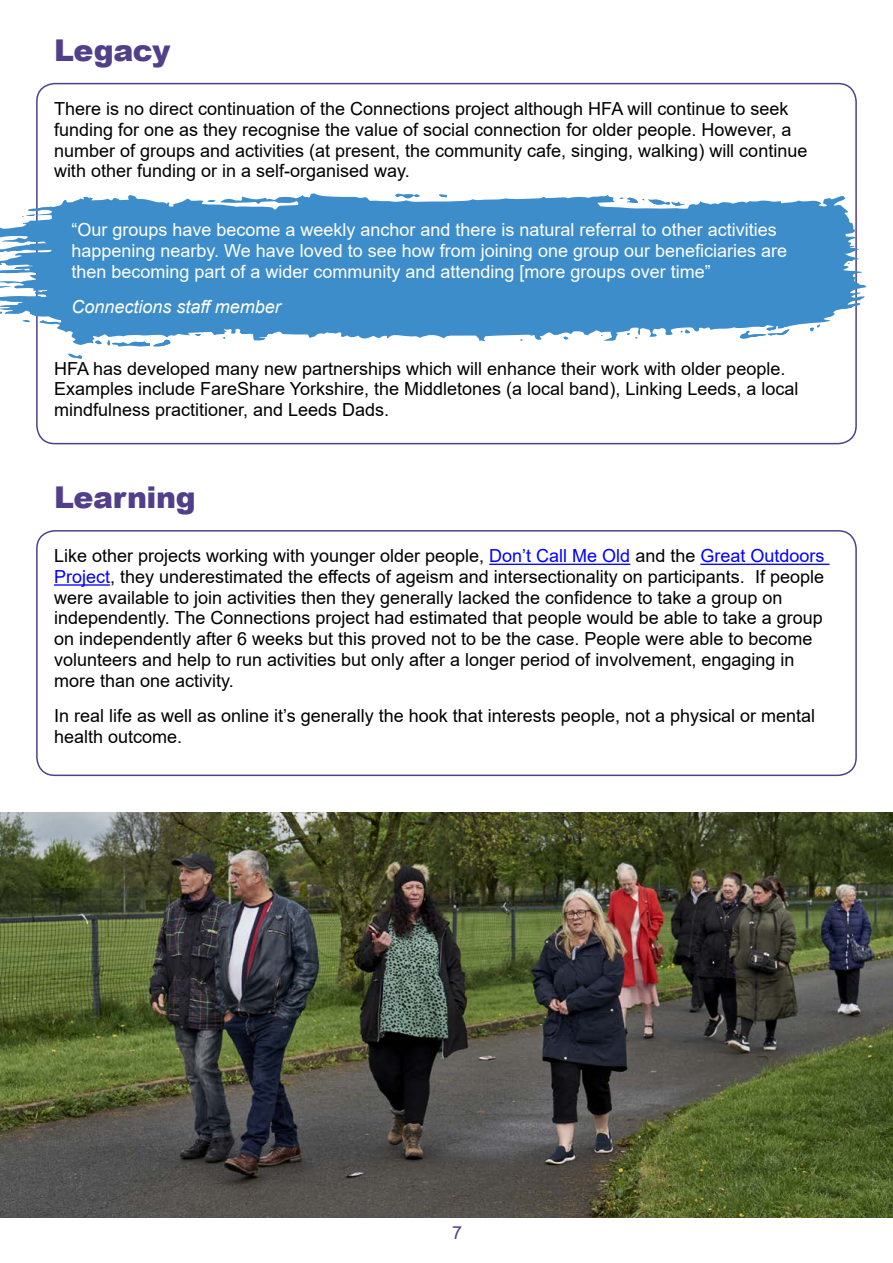
<style>
.page{position:relative;width:893px;height:1263px;background:#fff}
.page>*{position:absolute;margin:0;border:0;box-sizing:border-box;transform-origin:0 0}
.t1{font:900 30px "Arial";letter-spacing:-.015em;color:#513f89}
.t2{font:18px/20.7px "Arial";color:#000}
.t3{font:18px/20.7px "Arial";color:#fff}
.t4{font:italic 18px "Arial";color:#fff}
.t5{font:18px "Arial";color:#513f89}
.s1{color:#00f}
</style>
<div class="page">
<div style="left:36px;top:530px;width:821px;height:246px;border:2px solid #513f89;border-radius:18px"></div>
<hr style="left:489px;top:564px;width:141px;height:1px;background:#00f">
<hr style="left:700px;top:564px;width:129px;height:1px;background:#00f">
<hr style="left:54px;top:584px;width:56px;height:2px;background:#00f">
<img style="left:0;top:812px;width:893px;height:405px">
<svg style="left:0;top:192px;width:866px;height:167px;fill:#3e8dcb"></svg>
<svg style="left:68px;top:353px;width:14px;height:6px"></svg>
<svg style="left:39px;top:320px;width:17px;height:5px"></svg>
<svg style="left:439px;top:194px;width:8px;height:4px"></svg>
<svg style="left:847px;top:246px;width:9px;height:4px"></svg>
<svg style="left:395px;top:192px;width:25px;height:7px"></svg>
<svg style="left:207px;top:200px;width:9px;height:2px"></svg>
<svg style="left:22px;top:320px;width:8px;height:3px"></svg>
<svg style="left:564px;top:336px;width:4px;height:4px"></svg>
<svg style="left:95px;top:340px;width:76px;height:7px"></svg>
<svg style="left:810px;top:324px;width:10px;height:7px"></svg>
<svg style="left:740px;top:323px;width:49px;height:16px"></svg>
<svg style="left:680px;top:330px;width:10px;height:3px"></svg>
<svg style="left:620px;top:197px;width:65px;height:9px"></svg>
<svg style="left:627px;top:329px;width:13px;height:10px"></svg>
<svg style="left:601px;top:335px;width:14px;height:6px"></svg>
<svg style="left:843px;top:295px;width:17px;height:14px"></svg>
<svg style="left:22px;top:207px;width:30px;height:11px"></svg>
<svg style="left:845px;top:259px;width:8px;height:5px"></svg>
<svg style="left:344px;top:207px;width:14px;height:5px"></svg>
<svg style="left:137px;top:324px;width:11px;height:6px"></svg>
<svg style="left:509px;top:325px;width:45px;height:5px"></svg>
<svg style="left:456px;top:206px;width:7px;height:5px"></svg>
<svg style="left:574px;top:325px;width:7px;height:4px"></svg>
<svg style="left:171px;top:207px;width:7px;height:3px"></svg>
<svg style="left:800px;top:314px;width:6px;height:4px"></svg>
<svg style="left:195px;top:323px;width:15px;height:14px"></svg>
<svg style="left:373px;top:210px;width:7px;height:3px"></svg>
<svg style="left:536px;top:200px;width:6px;height:3px"></svg>
<svg style="left:253px;top:326px;width:27px;height:14px"></svg>
<svg style="left:114px;top:205px;width:10px;height:8px"></svg>
<svg style="left:324px;top:208px;width:6px;height:2px"></svg>
<svg style="left:163px;top:322px;width:22px;height:8px"></svg>
<svg style="left:381px;top:314px;width:29px;height:17px"></svg>
<svg style="left:298px;top:202px;width:7px;height:8px"></svg>
<svg style="left:0;top:286px;width:64px;height:28px"></svg>
<svg style="left:420px;top:326px;width:11px;height:4px"></svg>
<svg style="left:439px;top:318px;width:61px;height:14px"></svg>
<svg style="left:296px;top:314px;width:78px;height:19px"></svg>
<svg style="left:0;top:241px;width:54px;height:33px"></svg>
<h1 class="t1" style="left:54px;top:29px;width:118px">Legacy</h1>
<p class="t2" style="left:54px;top:98px;width:755px">There is no direct continuation of the Connections project although HFA will continue to seek funding for one as they recognise the value of social connection for older people. However, a number of groups and activities (at present, the community cafe, singing, walking) will continue with other funding or in a self-organised way.</p>
<p class="t3" style="left:71px;top:219px;width:717px">“Our groups have become a weekly anchor and there is natural referral to other activities happening nearby. We have loved to see how from joining one group our beneficiaries are then becoming part of a wider community and attending [more groups over time”</p>
<p class="t4" style="left:71px;top:295px;width:211px">Connections staff member</p>
<p class="t2" style="left:54px;top:358px;width:746px">HFA has developed many new partnerships which will enhance their work with older people.<br>Examples include FareShare Yorkshire, the Middletones (a local band), Linking Leeds, a local mindfulness practitioner, and Leeds Dads.</p>
<h1 class="t1" style="left:54px;top:476px;width:143px">Learning</h1>
<p class="t2" style="left:54px;top:546px;width:772px">Like other projects working with younger older people, <span class="s1">Don’t Call Me Old</span> and the <span class="s1">Great Outdoors Project</span>, they underestimated the effects of ageism and intersectionality on participants. If people were available to join activities then they generally lacked the confidence to take a group on independently. The Connections project had estimated that people would be able to take a group on independently after 6 weeks but this proved not to be the case. People were able to become volunteers and help to run activities but only after a longer period of involvement, engaging in more than one activity.</p>
<p class="t2" style="left:54px;top:705px;width:763px">In real life as well as online it’s generally the hook that interests people, not a physical or mental health outcome.</p>
<p class="t5" style="left:452px;top:1220px;width:12px">7</p>
</div>
